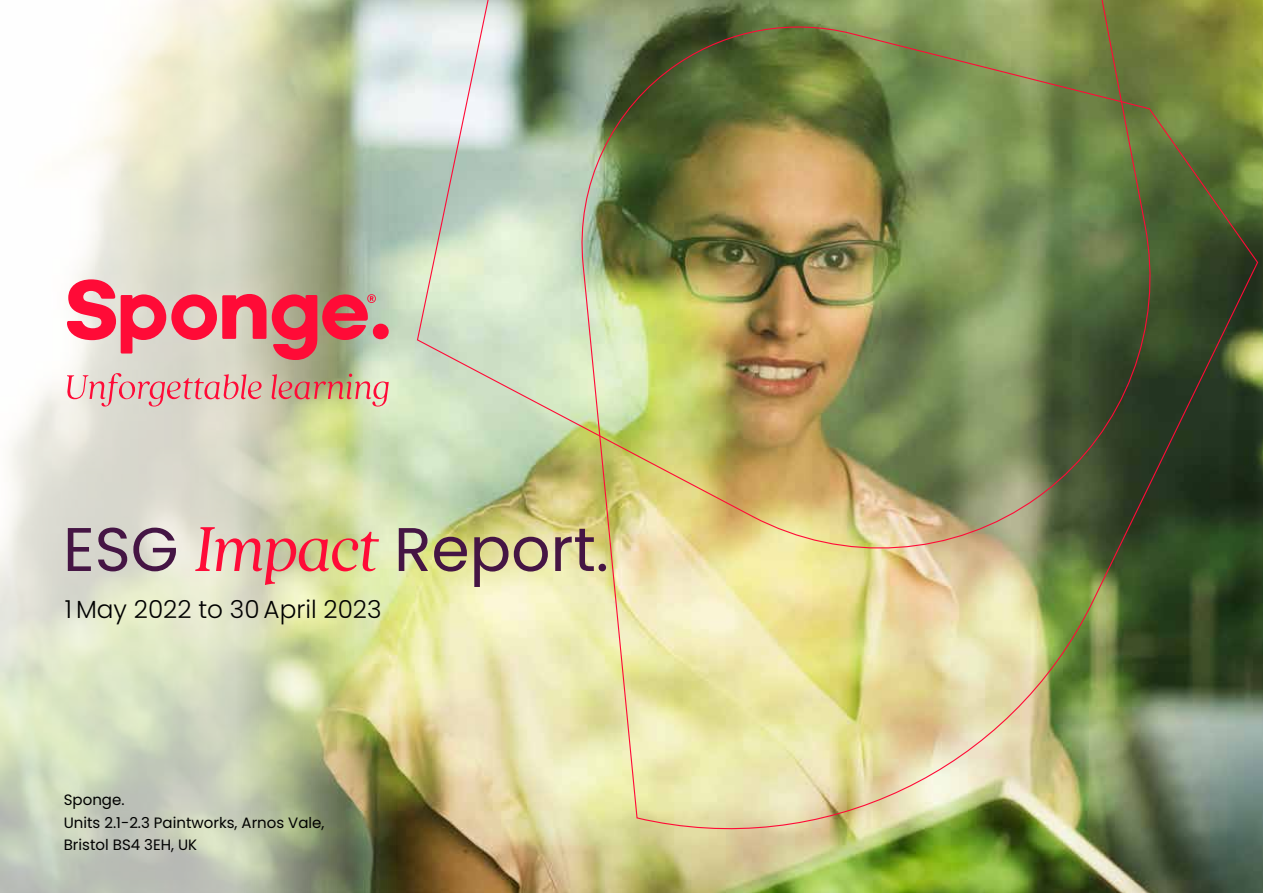
<style>
.page{position:relative;width:1263px;height:893px;background:#fff}
.page>*{position:absolute;margin:0;border:0;box-sizing:border-box;transform-origin:0 0}
.t1{font:61.5px "Poppins";color:#451544}
.t2{font:300 24.75px "Poppins";color:#000}
.t3{font:15px/22.5px "Poppins";color:#000}
.s1{font-family:"Quincy CF";font-style:italic;font-size:70.5px;color:#ff0b37}
</style>
<div class="page">
<img style="left:396px;top:0;width:867px;height:893px">
<svg style="left:0;top:0;width:396px;height:893px"></svg>
<svg style="left:67px;top:373px;width:195px;height:34px"></svg>
<svg style="left:271px;top:374px;width:118px;height:33px"></svg>
<div style="left:373px;top:324px;width:16px;height:15px;background:#ff0b37;border-radius:50%"></div>
<svg style="left:67px;top:279px;width:199px;height:74px"></svg>
<svg style="left:272px;top:293px;width:104px;height:67px"></svg>
<img style="left:416px;top:0;width:750px;height:564px">
<img style="left:574px;top:19px;width:685px;height:842px">
<h1 class="t1" style="left:63px;top:514px;width:547px">ESG <span class="s1">Impact</span> Report.</h1>
<h2 class="t2" style="left:65px;top:595px;width:318px">1 May 2022 to 30 April 2023</h2>
<p class="t3" style="left:64px;top:789px;width:262px">Sponge.<br>Units 2.1-2.3 Paintworks, Arnos Vale,<br>Bristol BS4 3EH, UK</p>
</div>
